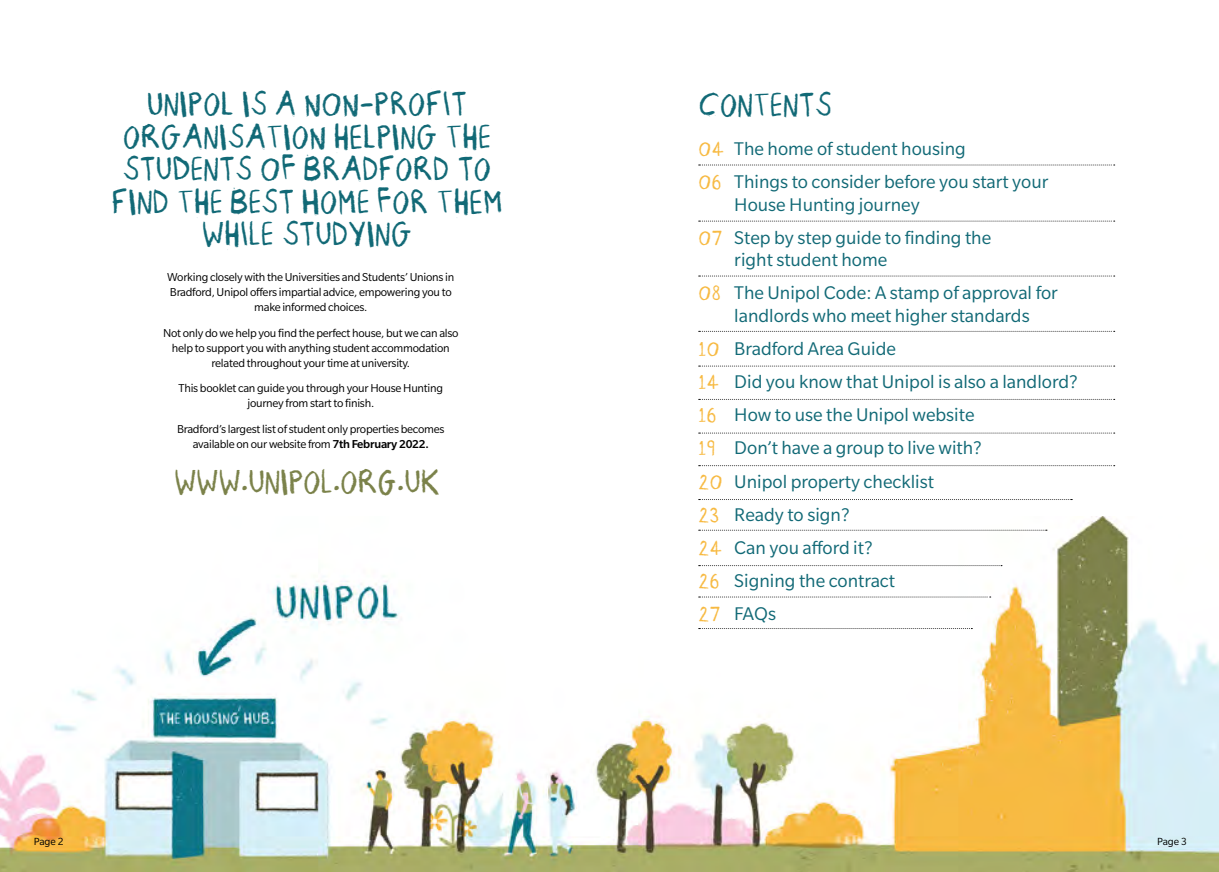
<style>
.page{position:relative;width:1219px;height:872px;background:#fff}
.page>*{position:absolute;margin:0;border:0;box-sizing:border-box;transform-origin:0 0}
.t1{font:32.5px/32.5px "Megdobbynfont";letter-spacing:-.03em;color:#116976;text-align:center}
.t2{font:32.5px "Megdobbynfont";letter-spacing:-.04em;color:#7b824a}
.t3{font:20px/33.1px "Slate Pro";color:#116976}
.t4{font:12.5px/15px "Slate Pro";letter-spacing:-.02em;color:#000;text-align:center}
.t5{font:11.25px "Slate Pro";color:#000}
.s1{font-weight:500}
.s2{font-family:"Megdobbynfont";color:#f7b940}
</style>
<div class="page">
<img style="left:0;top:516px;width:1219px;height:356px">
<svg style="left:699px;top:165px;width:416px;height:1px"></svg>
<svg style="left:699px;top:221px;width:416px;height:1px"></svg>
<svg style="left:699px;top:276px;width:416px;height:1px"></svg>
<svg style="left:699px;top:331px;width:416px;height:1px"></svg>
<svg style="left:699px;top:366px;width:416px;height:1px"></svg>
<svg style="left:699px;top:399px;width:416px;height:1px"></svg>
<svg style="left:699px;top:433px;width:416px;height:1px"></svg>
<svg style="left:699px;top:465px;width:416px;height:1px"></svg>
<svg style="left:699px;top:499px;width:373px;height:1px"></svg>
<svg style="left:699px;top:530px;width:348px;height:1px"></svg>
<svg style="left:699px;top:565px;width:303px;height:1px"></svg>
<svg style="left:699px;top:628px;width:273px;height:1px"></svg>
<svg style="left:699px;top:596px;width:292px;height:1px"></svg>
<h1 class="t1" style="left:111px;top:89px;width:394px">UNIPOL IS A NON-PROFIT<br>ORGANISATION HELPING THE<br>STUDENTS OF BRADFORD TO<br>FIND THE BEST HOME FOR THEM<br>WHILE STUDYING</h1>
<p class="t4" style="left:167px;top:269px;width:289px">Working closely with the Universities and Students’ Unions in<br>Bradford, Unipol offers impartial advice, empowering you to make informed choices.</p>
<p class="t4" style="left:163px;top:325px;width:297px">Not only do we help you find the perfect house, but we can also help to support you with anything student accommodation related throughout your time at university.</p>
<p class="t4" style="left:179px;top:381px;width:266px">This booklet can guide you through your House Hunting journey from start to finish.</p>
<p class="t4" style="left:177px;top:421px;width:269px">Bradford’s largest list of student only properties becomes available on our website from <span class="s1">7th February 2022.</span></p>
<h1 class="t2" style="left:174px;top:466px;width:268px">WWW.UNIPOL.ORG.UK</h1>
<h1 class="t1" style="left:698px;top:89px;width:136px">CONTENTS</h1>
<h2 class="t3" style="left:698px;top:132px;width:352px"><span class="s2">O4</span> The home of student housing<br><span class="s2">O6</span> Things to consider before you start your</h2>
<h2 class="t3" style="left:698px;top:187px;width:295px;text-indent:36px">House Hunting journey<br><span class="s2">O7</span> Step by step guide to finding the</h2>
<h2 class="t3" style="left:698px;top:243px;width:361px;text-indent:36px">right student home<br><span class="s2">O8</span> The Unipol Code: A stamp of approval for</h2>
<p class="t3" style="left:698px;top:299px;width:381px;text-indent:36px">landlords who meet higher standards<br><span class="s2">1O</span> Bradford Area Guide<br><span class="s2">14</span> Did you know that Unipol is also a landlord?<br><span class="s2">16</span> How to use the Unipol website<br><span class="s2">19</span> Don’t have a group to live with?<br><span class="s2">2O</span> Unipol property checklist<br><span class="s2">23</span> Ready to sign?<br><span class="s2">24</span> Can you afford it?<br><span class="s2">26</span> Signing the contract<br><span class="s2">27</span> FAQs</p>
<p class="t5" style="left:34px;top:835px;width:31px">Page 2</p>
<p class="t5" style="left:1157px;top:835px;width:31px">Page 3</p>
</div>
